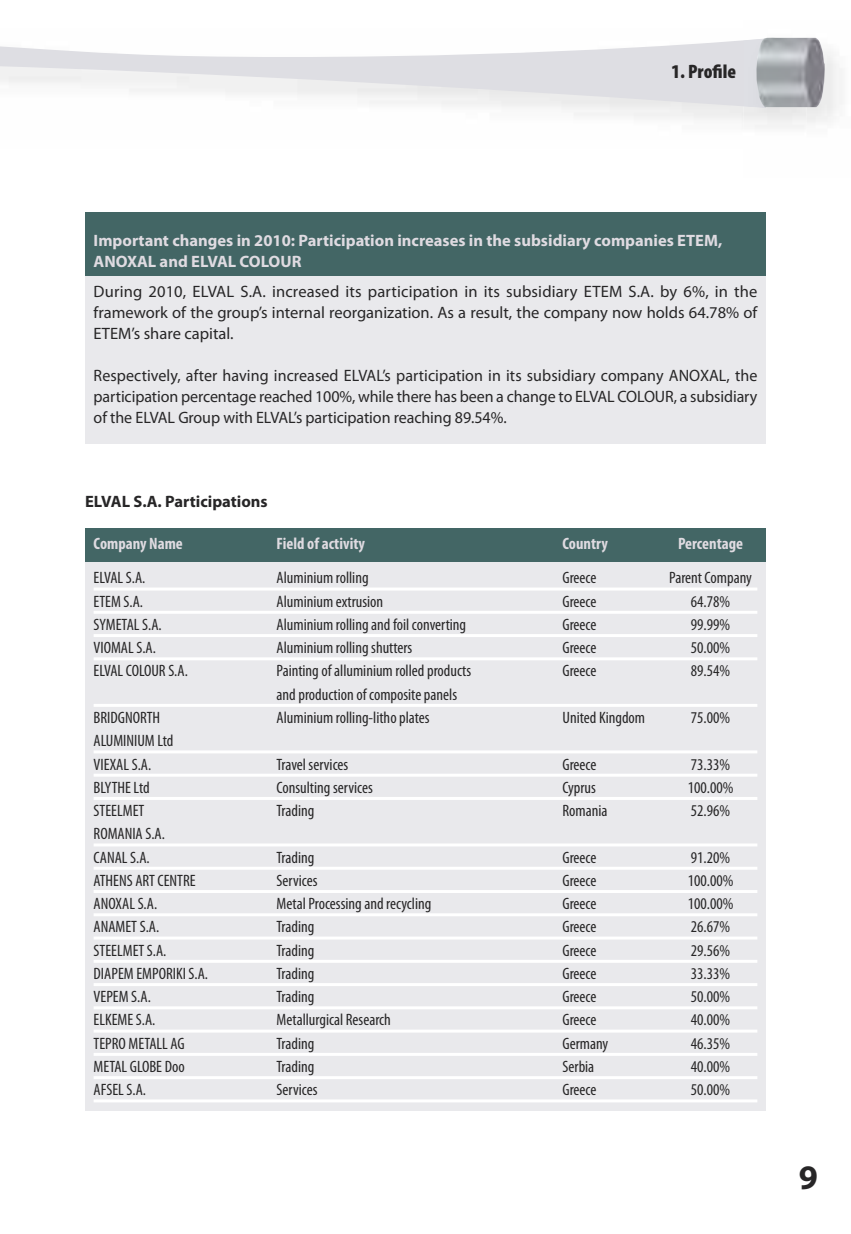
<style>
.page{position:relative;width:851px;height:1234px;background:#fff}
.page>*{position:absolute;margin:0;border:0;box-sizing:border-box;transform-origin:0 0}
.t1{font:700 34.5px "Myriad Pro";color:#272627}
.t2{font:900 condensed 19.5px "Myriad Pro";color:#272627}
.t3{font:condensed 16.5px/23.2px "Myriad Pro";color:#272627}
.t4{font:16.5px/21px "Myriad Pro";letter-spacing:-.005em;color:#272627;text-align:justify}
.t5{font:700 16.5px/21px "Myriad Pro";color:#dfdbe1}
.t6{font:700 condensed 16.5px "Myriad Pro";color:#dfdbe1}
.t7{font:700 16.5px "Myriad Pro";color:#272627}
</style>
<div class="page">
<div style="left:85px;top:556px;width:680px;height:554px;background:#e9e9ec"></div>
<div style="left:85px;top:213px;width:680px;height:231px;background:#e9e9ec"></div>
<div style="left:85px;top:213px;width:680px;height:63px;background:#436665"></div>
<div style="left:85px;top:528px;width:680px;height:33px;background:#436665"></div>
<hr style="left:94px;top:587px;width:663px;height:3px;background:#fff">
<hr style="left:94px;top:610px;width:663px;height:3px;background:#fff">
<hr style="left:94px;top:634px;width:663px;height:3px;background:#fff">
<hr style="left:94px;top:657px;width:663px;height:3px;background:#fff">
<hr style="left:94px;top:703px;width:663px;height:3px;background:#fff">
<hr style="left:94px;top:750px;width:663px;height:3px;background:#fff">
<hr style="left:94px;top:773px;width:663px;height:3px;background:#fff">
<hr style="left:94px;top:796px;width:663px;height:3px;background:#fff">
<hr style="left:94px;top:843px;width:663px;height:3px;background:#fff">
<hr style="left:94px;top:866px;width:663px;height:3px;background:#fff">
<hr style="left:94px;top:889px;width:663px;height:3px;background:#fff">
<hr style="left:94px;top:913px;width:663px;height:3px;background:#fff">
<hr style="left:94px;top:936px;width:663px;height:3px;background:#fff">
<hr style="left:94px;top:959px;width:663px;height:3px;background:#fff">
<hr style="left:94px;top:982px;width:663px;height:3px;background:#fff">
<hr style="left:94px;top:1006px;width:663px;height:3px;background:#fff">
<hr style="left:94px;top:1029px;width:663px;height:3px;background:#fff">
<hr style="left:94px;top:1052px;width:663px;height:3px;background:#fff">
<hr style="left:94px;top:1075px;width:663px;height:3px;background:#fff">
<hr style="left:94px;top:1099px;width:663px;height:3px;background:#fff">
<svg style="left:0;top:40px;width:743px;height:68px"></svg>
<div style="left:806px;top:52px;width:36px;height:71px;background:#f1f1f1"></div>
<img style="left:755px;top:37px;width:69px;height:70px">
<p class="t2" style="left:671px;top:64px;width:66px">1. Profile</p>
<p class="t5" style="left:94px;top:231px;width:630px">Important changes in 2010: Participation increases in the subsidiary companies ETEM,<br>ANOXAL and ELVAL COLOUR</p>
<p class="t4" style="left:94px;top:282px;width:665px">During 2010, ELVAL S.A. increased its participation in its subsidiary ETEM S.A. by 6%, in the framework of the group’s internal reorganization. As a result, the company now holds 64.78% of ETEM’s share capital.</p>
<p class="t4" style="left:94px;top:366px;width:665px">Respectively, after having increased ELVAL’s participation in its subsidiary company ANOXAL, the participation percentage reached 100%, while there has been a change to ELVAL COLOUR, a subsidiary of the ELVAL Group with ELVAL’s participation reaching 89.54%.</p>
<p class="t7" style="left:85px;top:495px;width:184px">ELVAL S.A. Participations</p>
<p class="t6" style="left:94px;top:538px;width:91px">Company Name</p>
<p class="t6" style="left:276px;top:538px;width:90px">Field of activity</p>
<p class="t6" style="left:562px;top:538px;width:47px">Country</p>
<p class="t6" style="left:678px;top:538px;width:67px">Percentage</p>
<p class="t3" style="left:94px;top:567px;width:53px">ELVAL S.A.</p>
<p class="t3" style="left:276px;top:567px;width:94px">Aluminium rolling</p>
<p class="t3" style="left:562px;top:567px;width:35px">Greece</p>
<p class="t3" style="left:669px;top:567px;width:84px">Parent Company</p>
<p class="t3" style="left:94px;top:591px;width:51px">ETEM S.A.</p>
<p class="t3" style="left:276px;top:591px;width:108px">Aluminium extrusion</p>
<p class="t3" style="left:562px;top:591px;width:35px">Greece</p>
<p class="t3" style="left:690px;top:591px;width:41px">64.78%</p>
<p class="t3" style="left:94px;top:614px;width:70px">SYMETAL S.A.</p>
<p class="t3" style="left:276px;top:614px;width:191px">Aluminium rolling and foil converting</p>
<p class="t3" style="left:562px;top:614px;width:35px">Greece</p>
<p class="t3" style="left:690px;top:614px;width:41px">99.99%</p>
<p class="t3" style="left:94px;top:637px;width:64px">VIOMAL S.A.</p>
<p class="t3" style="left:276px;top:637px;width:137px">Aluminium rolling shutters</p>
<p class="t3" style="left:562px;top:637px;width:35px">Greece</p>
<p class="t3" style="left:690px;top:637px;width:41px">50.00%</p>
<p class="t3" style="left:94px;top:660px;width:96px">ELVAL COLOUR S.A.</p>
<p class="t3" style="left:276px;top:660px;width:196px">Painting of alluminium rolled products</p>
<p class="t3" style="left:562px;top:660px;width:35px">Greece</p>
<p class="t3" style="left:690px;top:660px;width:41px">89.54%</p>
<p class="t3" style="left:276px;top:684px;width:182px">and production of composite panels</p>
<p class="t3" style="left:94px;top:707px;width:68px">BRIDGNORTH</p>
<p class="t3" style="left:276px;top:707px;width:155px">Aluminium rolling-litho plates</p>
<p class="t3" style="left:562px;top:707px;width:84px">United Kingdom</p>
<p class="t3" style="left:690px;top:707px;width:41px">75.00%</p>
<p class="t3" style="left:94px;top:730px;width:81px">ALUMINIUM Ltd<br>VIEXAL S.A.</p>
<p class="t3" style="left:276px;top:753px;width:73px">Travel services</p>
<p class="t3" style="left:562px;top:753px;width:35px">Greece</p>
<p class="t3" style="left:690px;top:753px;width:41px">73.33%</p>
<p class="t3" style="left:94px;top:777px;width:58px">BLYTHE Ltd</p>
<p class="t3" style="left:276px;top:777px;width:98px">Consulting services</p>
<p class="t3" style="left:562px;top:777px;width:35px">Cyprus</p>
<p class="t3" style="left:687px;top:777px;width:47px">100.00%</p>
<p class="t3" style="left:94px;top:800px;width:52px">STEELMET</p>
<p class="t3" style="left:276px;top:800px;width:39px">Trading</p>
<p class="t3" style="left:562px;top:800px;width:47px">Romania</p>
<p class="t3" style="left:690px;top:800px;width:41px">52.96%</p>
<p class="t3" style="left:94px;top:823px;width:73px">ROMANIA S.A.<br>CANAL S.A.</p>
<p class="t3" style="left:276px;top:846px;width:39px">Trading</p>
<p class="t3" style="left:562px;top:846px;width:35px">Greece</p>
<p class="t3" style="left:690px;top:846px;width:41px">91.20%</p>
<p class="t3" style="left:94px;top:870px;width:104px">ATHENS ART CENTRE</p>
<p class="t3" style="left:276px;top:870px;width:42px">Services</p>
<p class="t3" style="left:562px;top:870px;width:35px">Greece</p>
<p class="t3" style="left:687px;top:870px;width:47px">100.00%</p>
<p class="t3" style="left:94px;top:893px;width:65px">ANOXAL S.A.</p>
<p class="t3" style="left:276px;top:893px;width:156px">Metal Processing and recycling</p>
<p class="t3" style="left:562px;top:893px;width:35px">Greece</p>
<p class="t3" style="left:687px;top:893px;width:47px">100.00%</p>
<p class="t3" style="left:94px;top:916px;width:67px">ANAMET S.A.</p>
<p class="t3" style="left:276px;top:916px;width:39px">Trading</p>
<p class="t3" style="left:562px;top:916px;width:35px">Greece</p>
<p class="t3" style="left:690px;top:916px;width:41px">26.67%</p>
<p class="t3" style="left:94px;top:939px;width:74px">STEELMET S.A.</p>
<p class="t3" style="left:276px;top:939px;width:39px">Trading</p>
<p class="t3" style="left:562px;top:939px;width:35px">Greece</p>
<p class="t3" style="left:690px;top:939px;width:41px">29.56%</p>
<p class="t3" style="left:94px;top:963px;width:116px">DIAPEM EMPORIKI S.A.</p>
<p class="t3" style="left:276px;top:963px;width:39px">Trading</p>
<p class="t3" style="left:562px;top:963px;width:35px">Greece</p>
<p class="t3" style="left:690px;top:963px;width:41px">33.33%</p>
<p class="t3" style="left:94px;top:986px;width:59px">VEPEM S.A.</p>
<p class="t3" style="left:276px;top:986px;width:39px">Trading</p>
<p class="t3" style="left:562px;top:986px;width:35px">Greece</p>
<p class="t3" style="left:690px;top:986px;width:41px">50.00%</p>
<p class="t3" style="left:94px;top:1009px;width:63px">ELKEME S.A.</p>
<p class="t3" style="left:276px;top:1009px;width:116px">Metallurgical Research</p>
<p class="t3" style="left:562px;top:1009px;width:35px">Greece</p>
<p class="t3" style="left:690px;top:1009px;width:41px">40.00%</p>
<p class="t3" style="left:94px;top:1032px;width:92px">TEPRO METALL AG</p>
<p class="t3" style="left:276px;top:1032px;width:39px">Trading</p>
<p class="t3" style="left:562px;top:1032px;width:47px">Germany</p>
<p class="t3" style="left:690px;top:1032px;width:41px">46.35%</p>
<p class="t3" style="left:94px;top:1056px;width:93px">METAL GLOBE Doo</p>
<p class="t3" style="left:276px;top:1056px;width:39px">Trading</p>
<p class="t3" style="left:562px;top:1056px;width:33px">Serbia</p>
<p class="t3" style="left:690px;top:1056px;width:41px">40.00%</p>
<p class="t3" style="left:94px;top:1079px;width:54px">AFSEL S.A.</p>
<p class="t3" style="left:276px;top:1079px;width:42px">Services</p>
<p class="t3" style="left:562px;top:1079px;width:35px">Greece</p>
<p class="t3" style="left:690px;top:1079px;width:41px">50.00%</p>
<h1 class="t1" style="left:798px;top:1164px;width:21px">9</h1>
</div>
